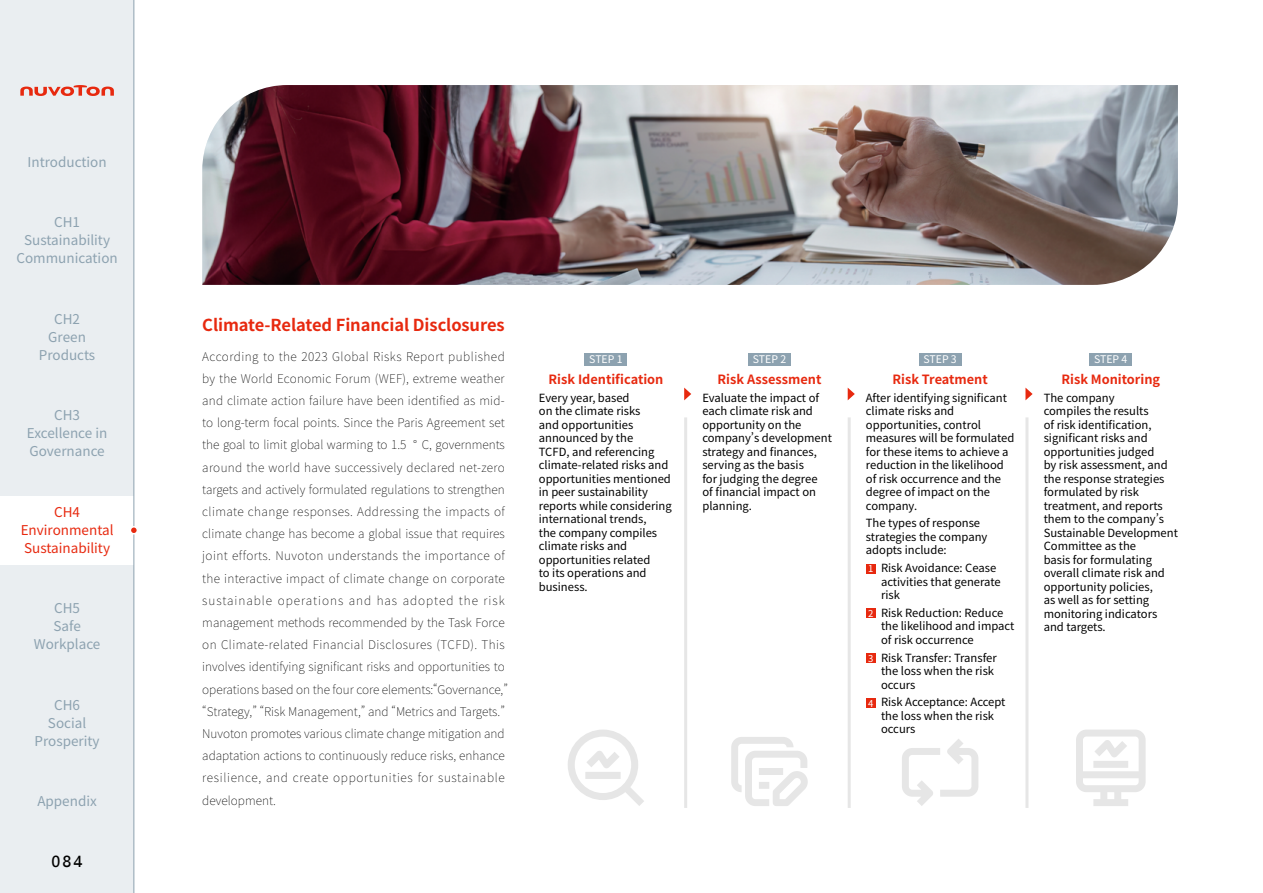
<style>
.page{position:relative;width:1263px;height:893px;background:#fff}
.page>*{position:absolute;margin:0;border:0;box-sizing:border-box;transform-origin:0 0}
.中標{font:700 16.5px "Noto Sans CJ Ktc";letter-spacing:-.005em;color:#e7290f}
.t1{font:15px "Microsoft Jheng Hei UI Bold";color:#000}
.t2{font:13.5px/18px "Noto Sans CJ Ktc";color:#8da2b0;text-align:center}
.t3{font:13.5px/18px "Noto Sans CJ Ktc";color:#e7290f;text-align:center}
.方塊小標{font:700 12.75px "Noto Sans CJ Ktc";color:#e7290f}
.內文{font:100 12px/22.2px "Noto Sans CJ Ktc";letter-spacing:.01em;color:#000}
.方塊內文{font:11.25px/13.5px "Noto Sans CJ Ktc";color:#000}
.方塊內文-2{font:10.5px "Noto Sans CJ Ktc";color:#fff}
.方塊內文-3{font:9.45px "Noto Sans CJ Ktc";color:#fff}
</style>
<div class="page">
<div style="left:585px;top:353px;width:42px;height:13px;background:#8da2b0"></div>
<div style="left:748px;top:353px;width:43px;height:13px;background:#8da2b0"></div>
<div style="left:919px;top:353px;width:42px;height:13px;background:#8da2b0"></div>
<div style="left:866px;top:564px;width:9px;height:9px;background:#e7290f"></div>
<div style="left:866px;top:609px;width:9px;height:9px;background:#e7290f"></div>
<div style="left:866px;top:653px;width:9px;height:10px;background:#e7290f"></div>
<div style="left:866px;top:698px;width:9px;height:10px;background:#e7290f"></div>
<div style="left:1089px;top:353px;width:43px;height:13px;background:#8da2b0"></div>
<hr style="left:684px;top:417px;width:3px;height:391px;background:#e6e6e6">
<svg style="left:684px;top:388px;width:7px;height:12px"></svg>
<hr style="left:848px;top:417px;width:3px;height:391px;background:#e6e6e6">
<svg style="left:848px;top:388px;width:7px;height:12px"></svg>
<hr style="left:1025px;top:417px;width:3px;height:391px;background:#e6e6e6">
<svg style="left:1025px;top:388px;width:7px;height:12px"></svg>
<img style="left:202px;top:85px;width:976px;height:200px">
<svg style="left:1076px;top:729px;width:69px;height:77px"></svg>
<svg style="left:568px;top:729px;width:76px;height:77px"></svg>
<svg style="left:731px;top:737px;width:77px;height:69px"></svg>
<svg style="left:902px;top:739px;width:76px;height:67px"></svg>
<svg style="left:0;top:0;width:134px;height:893px;background:#ebeef1"></svg>
<svg style="left:20px;top:85px;width:94px;height:11px"></svg>
<div style="left:130px;top:527px;width:7px;height:7px;background:#e7290f;border-radius:50%"></div>
<div style="left:130px;top:526px;width:8px;height:8px;border:2px solid #fff;border-radius:50%"></div>
<p class="t2" style="left:28px;top:153px;width:81px">Introduction</p>
<p class="t2" style="left:16px;top:213px;width:103px">CH1<br>Sustainability<br>Communication</p>
<p class="t2" style="left:39px;top:310px;width:58px">CH2<br>Green<br>Products</p>
<p class="t2" style="left:27px;top:407px;width:82px">CH3<br>Excellence in<br>Governance</p>
<p class="t3" style="left:21px;top:503px;width:94px">CH4<br>Environmental<br>Sustainability</p>
<p class="t2" style="left:34px;top:600px;width:68px">CH5<br>Safe<br>Workplace</p>
<p class="t2" style="left:35px;top:696px;width:67px">CH6<br>Social<br>Prosperity</p>
<p class="t2" style="left:37px;top:793px;width:61px">Appendix</p>
<h2 class="t1" style="left:51px;top:852px;width:33px">084</h2>
<p class="中標" style="left:202px;top:316px;width:304px">Climate-Related Financial Disclosures</p>
<p class="內文" style="left:202px;top:345px;width:307px">According to the 2023 Global Risks Report published by the World Economic Forum (WEF), extreme weather and climate action failure have been identified as mid&shy;to long-term focal points. Since the Paris Agreement set the goal to limit global warming to 1.5 ° C, governments around the world have successively declared net-zero targets and actively formulated regulations to strengthen climate change responses. Addressing the impacts of climate change has become a global issue that requires joint efforts. Nuvoton understands the importance of the interactive impact of climate change on corporate sustainable operations and has adopted the risk management methods recommended by the Task Force on Climate-related Financial Disclosures (TCFD). This involves identifying significant risks and opportunities to operations based on the four core elements: “Governance,” “Strategy,” “Risk Management,” and “Metrics and Targets.” Nuvoton promotes various climate change mitigation and adaptation actions to continuously reduce risks, enhance resilience, and create opportunities for sustainable development.</p>
<p class="方塊內文-2" style="left:589px;top:354px;width:35px">STEP 1</p>
<p class="方塊小標" style="left:548px;top:372px;width:116px">Risk Identification</p>
<p class="方塊內文" style="left:539px;top:391px;width:134px">Every year, based<br>on the climate risks<br>and opportunities announced by the<br>TCFD, and referencing climate-related risks and opportunities mentioned in peer sustainability reports while considering international trends,<br>the company compiles climate risks and opportunities related<br>to its operations and business.</p>
<p class="方塊內文-2" style="left:753px;top:354px;width:35px">STEP 2</p>
<p class="方塊小標" style="left:718px;top:372px;width:105px">Risk Assessment</p>
<p class="方塊內文" style="left:702px;top:391px;width:131px">Evaluate the impact of each climate risk and opportunity on the company’s development strategy and finances, serving as the basis<br>for judging the degree<br>of financial impact on planning.</p>
<p class="方塊內文-2" style="left:923px;top:354px;width:35px">STEP 3</p>
<p class="方塊小標" style="left:892px;top:372px;width:97px">Risk Treatment</p>
<p class="方塊內文" style="left:866px;top:391px;width:150px">After identifying significant climate risks and opportunities, control measures will be formulated for these items to achieve a reduction in the likelihood of risk occurrence and the degree of impact on the company.</p>
<p class="方塊內文" style="left:866px;top:517px;width:123px">The types of response strategies the company adopts include:</p>
<p class="方塊內文-3" style="left:868px;top:563px;width:7px">1</p>
<p class="方塊內文" style="left:881px;top:561px;width:121px">Risk Avoidance: Cease activities that generate risk</p>
<p class="方塊內文-3" style="left:868px;top:608px;width:7px">2</p>
<p class="方塊內文" style="left:881px;top:606px;width:135px">Risk Reduction: Reduce the likelihood and impact of risk occurrence</p>
<p class="方塊內文-3" style="left:868px;top:653px;width:7px">3</p>
<p class="方塊內文" style="left:881px;top:651px;width:117px">Risk Transfer: Transfer the loss when the risk occurs</p>
<p class="方塊內文-3" style="left:868px;top:698px;width:7px">4</p>
<p class="方塊內文" style="left:881px;top:696px;width:126px">Risk Acceptance: Accept the loss when the risk occurs</p>
<p class="方塊內文-2" style="left:1094px;top:354px;width:35px">STEP 4</p>
<p class="方塊小標" style="left:1061px;top:372px;width:100px">Risk Monitoring</p>
<p class="方塊內文" style="left:1044px;top:391px;width:136px">The company<br>compiles the results<br>of risk identification, significant risks and opportunities judged<br>by risk assessment, and the response strategies formulated by risk treatment, and reports them to the company’s<br>Sustainable Development<br>Committee as the<br>basis for formulating overall climate risk and opportunity policies,<br>as well as for setting monitoring indicators and targets.</p>
</div>
